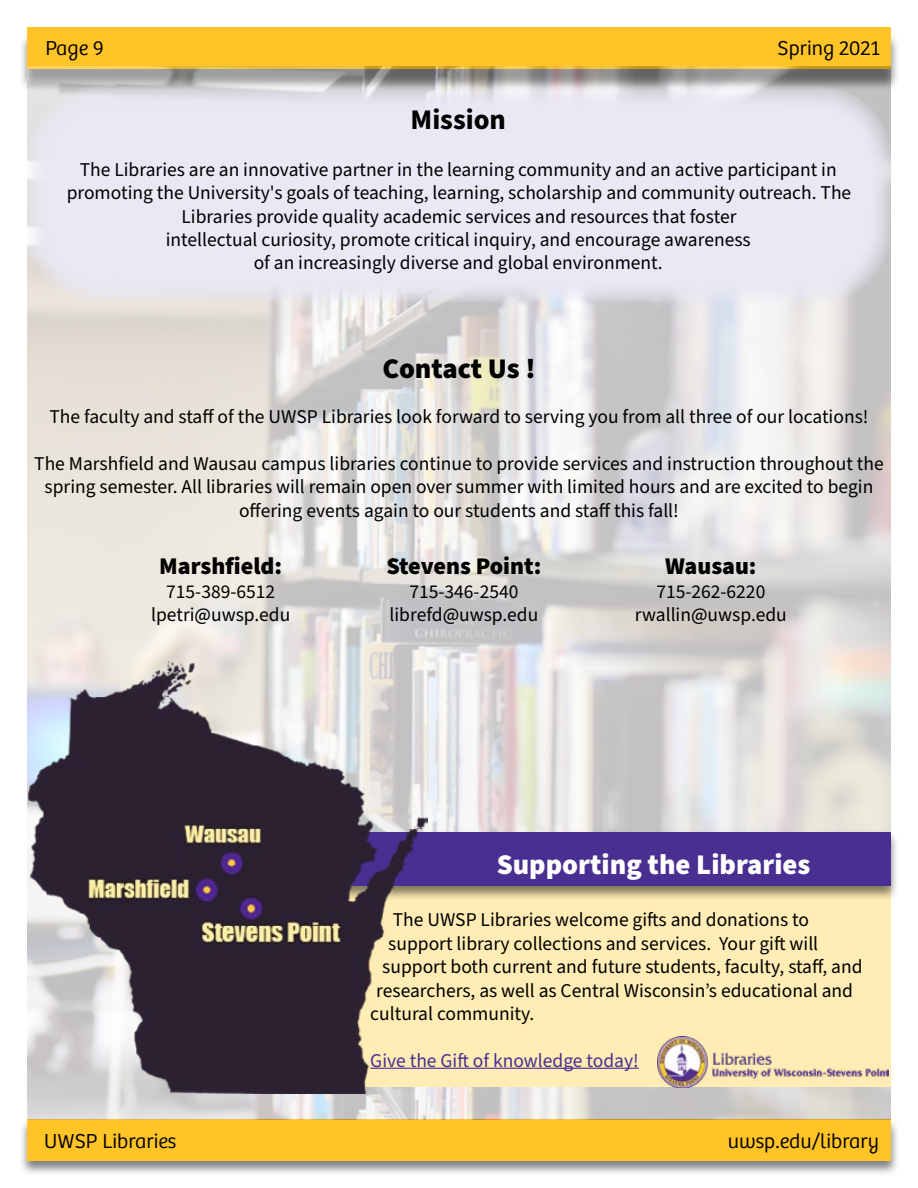
<style>
.page{position:relative;width:918px;height:1188px;background:#fff}
.page>*{position:absolute;margin:0;border:0;box-sizing:border-box;transform-origin:0 0}
.t1{font:900 28.5px "Source Sans Pro";color:#fff}
.t2{font:900 28.5px "Source Sans Pro";color:#000}
.t3{font:700 28.5px "Source Sans Pro";color:#000}
.t4{font:900 24px "Source Sans Pro";color:#000}
.t5{font:300 21px "Bree";color:#000}
.t6{font:19.5px/23.4px "Source Sans Pro";color:#000;text-align:center}
.t7{font:19.5px "Source Sans Pro";color:#492f92}
</style>
<div class="page">
<div style="left:27px;top:27px;width:864px;height:41px;background:#ffc425"></div>
<div style="left:19px;top:1118px;width:881px;height:59px;background:#000;opacity:.5"></div>
<div style="left:27px;top:1120px;width:864px;height:41px;background:#ffc425"></div>
<img style="left:27px;top:67px;width:864px;height:1053px">
<div style="left:27px;top:86px;width:864px;height:216px;background:#e9e8f4;border-radius:71px"></div>
<div style="left:191px;top:886px;width:700px;height:201px;background:#ffedb5"></div>
<hr style="left:370px;top:1068px;width:269px;height:1px;background:#492f92">
<div style="left:109px;top:830px;width:790px;height:71px;background:#000;opacity:.5"></div>
<div style="left:118px;top:832px;width:773px;height:54px;background:#492f92"></div>
<img style="left:28px;top:661px;width:399px;height:432px">
<img style="left:657px;top:1037px;width:231px;height:50px">
<p class="t5" style="left:45px;top:36px;width:60px">Page 9</p>
<p class="t5" style="left:778px;top:36px;width:104px">Spring 2021</p>
<h1 class="t3" style="left:411px;top:100px;width:97px">Mission</h1>
<p class="t6" style="left:67px;top:158px;width:786px">The Libraries are an innovative partner in the learning community and an active participant in promoting the University's goals of teaching, learning, scholarship and community outreach. The Libraries provide quality academic services and resources that foster<br>intellectual curiosity, promote critical inquiry, and encourage awareness<br>of an increasingly diverse and global environment.</p>
<h1 class="t2" style="left:382px;top:349px;width:155px">Contact Us !</h1>
<p class="t6" style="left:50px;top:406px;width:820px">The faculty and staff of the UWSP Libraries look forward to serving you from all three of our locations!</p>
<p class="t6" style="left:34px;top:452px;width:851px">The Marshfield and Wausau campus libraries continue to provide services and instruction throughout the spring semester. All libraries will remain open over summer with limited hours and are excited to begin offering events again to our students and staff this fall!</p>
<p class="t4" style="left:159px;top:550px;width:125px">Marshfield:</p>
<p class="t6" style="left:151px;top:580px;width:141px">715-389-6512 lpetri@uwsp.edu</p>
<p class="t4" style="left:386px;top:550px;width:157px">Stevens Point:</p>
<p class="t6" style="left:390px;top:580px;width:150px">715-346-2540 librefd@uwsp.edu</p>
<p class="t4" style="left:665px;top:550px;width:93px">Wausau:</p>
<p class="t6" style="left:635px;top:580px;width:153px">715-262-6220 rwallin@uwsp.edu</p>
<h1 class="t1" style="left:497px;top:845px;width:315px">Supporting the Libraries</h1>
<p class="t6" style="left:393px;top:909px;width:418px">The UWSP Libraries welcome gifts and donations to</p>
<p class="t6" style="left:388px;top:932px;width:431px">support library collections and services. Your gift will</p>
<p class="t6" style="left:382px;top:956px;width:482px">support both current and future students, faculty, staff, and</p>
<p class="t6" style="left:376px;top:979px;width:478px">researchers, as well as Central Wisconsin’s educational and</p>
<p class="t6" style="left:370px;top:1002px;width:166px">cultural community.</p>
<p class="t7" style="left:370px;top:1047px;width:270px">Give the Gift of knowledge today!</p>
<p class="t5" style="left:44px;top:1129px;width:134px">UWSP Libraries</p>
<p class="t5" style="left:728px;top:1129px;width:153px">uwsp.edu/library</p>
</div>
